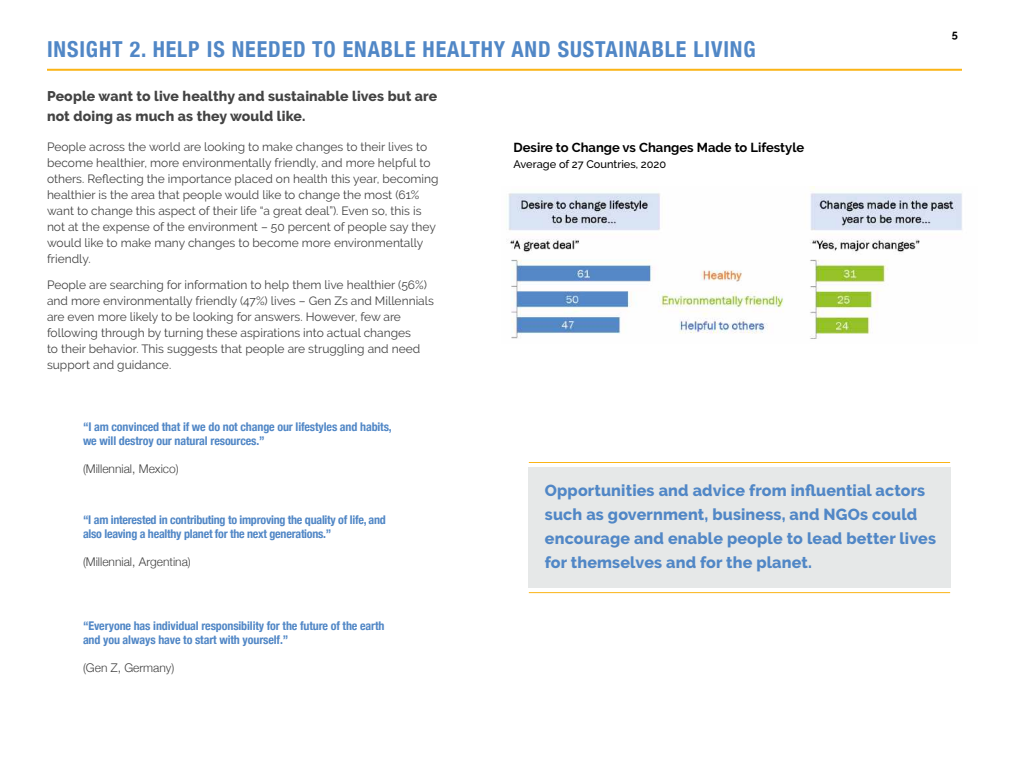
<style>
.page{position:relative;width:1024px;height:768px;background:#fff}
.page>*{position:absolute;margin:0;border:0;box-sizing:border-box;transform-origin:0 0}
.t1{font:700 condensed 22px "Helvetica Neue";letter-spacing:.04em;color:#5187c6}
.t2{font:800 16px/24px "Raleway";letter-spacing:.01em;color:#5187c6}
.t3{font:800 14px/20px "Raleway";letter-spacing:.01em;color:#434343}
.t4{font:700 13px "Raleway";color:#000}
.t5{font:12px/16px "Raleway";color:#434343}
.t6{font:700 condensed 12px/14px "Helvetica Neue";letter-spacing:-.01em;color:#5187c6}
.t7{font:300 12px "Helvetica Neue";color:#434343}
.t8{font:500 11px "Raleway";color:#000}
.t9{font:700 11px "Raleway";color:#000}
</style>
<div class="page">
<hr style="left:47px;top:69px;width:915px;height:2px;background:#fbb416">
<div style="left:528px;top:468px;width:423px;height:120px;background:#e6e8e8"></div>
<hr style="left:529px;top:462px;width:421px;height:1px;background:#fbb416">
<hr style="left:529px;top:592px;width:421px;height:1px;background:#fbb416">
<img style="left:508px;top:187px;width:454px;height:152px">
<h1 class="t1" style="left:47px;top:31px;width:710px">INSIGHT 2. HELP IS NEEDED TO ENABLE HEALTHY AND SUSTAINABLE LIVING</h1>
<p class="t3" style="left:47px;top:86px;width:392px">People want to live healthy and sustainable lives but are not doing as much as they would like.</p>
<p class="t5" style="left:47px;top:139px;width:393px">People across the world are looking to make changes to their lives to become healthier, more environmentally friendly, and more helpful to others. Reflecting the importance placed on health this year, becoming healthier is the area that people would like to change the most (61% want to change this aspect of their life “a great deal”). Even so, this is not at the expense of the environment – 50 percent of people say they would like to make many changes to become more environmentally friendly.</p>
<p class="t5" style="left:47px;top:277px;width:388px">People are searching for information to help them live healthier (56%) and more environmentally friendly (47%) lives – Gen Zs and Millennials are even more likely to be looking for answers. However, few are following through by turning these aspirations into actual changes<br>to their behavior. This suggests that people are struggling and need support and guidance.</p>
<p class="t4" style="left:513px;top:140px;width:292px">Desire to Change vs Changes Made to Lifestyle</p>
<p class="t8" style="left:513px;top:157px;width:154px">Average of 27 Countries, 2020</p>
<p class="t9" style="left:952px;top:28px;width:8px">5</p>
<p class="t6" style="left:83px;top:419px;width:310px">“I am convinced that if we do not change our lifestyles and habits, we will destroy our natural resources.”</p>
<p class="t7" style="left:83px;top:459px;width:97px">(Millennial, Mexico)</p>
<p class="t6" style="left:83px;top:511px;width:304px">“I am interested in contributing to improving the quality of life, and also leaving a healthy planet for the next generations.”</p>
<p class="t7" style="left:83px;top:552px;width:109px">(Millennial, Argentina)</p>
<p class="t6" style="left:83px;top:618px;width:303px">“Everyone has individual responsibility for the future of the earth and you always have to start with yourself.”</p>
<p class="t7" style="left:83px;top:658px;width:93px">(Gen Z, Germany)</p>
<h2 class="t2" style="left:545px;top:479px;width:393px">Opportunities and advice from influential actors such as government, business, and NGOs could encourage and enable people to lead better lives for themselves and for the planet.</h2>
</div>
